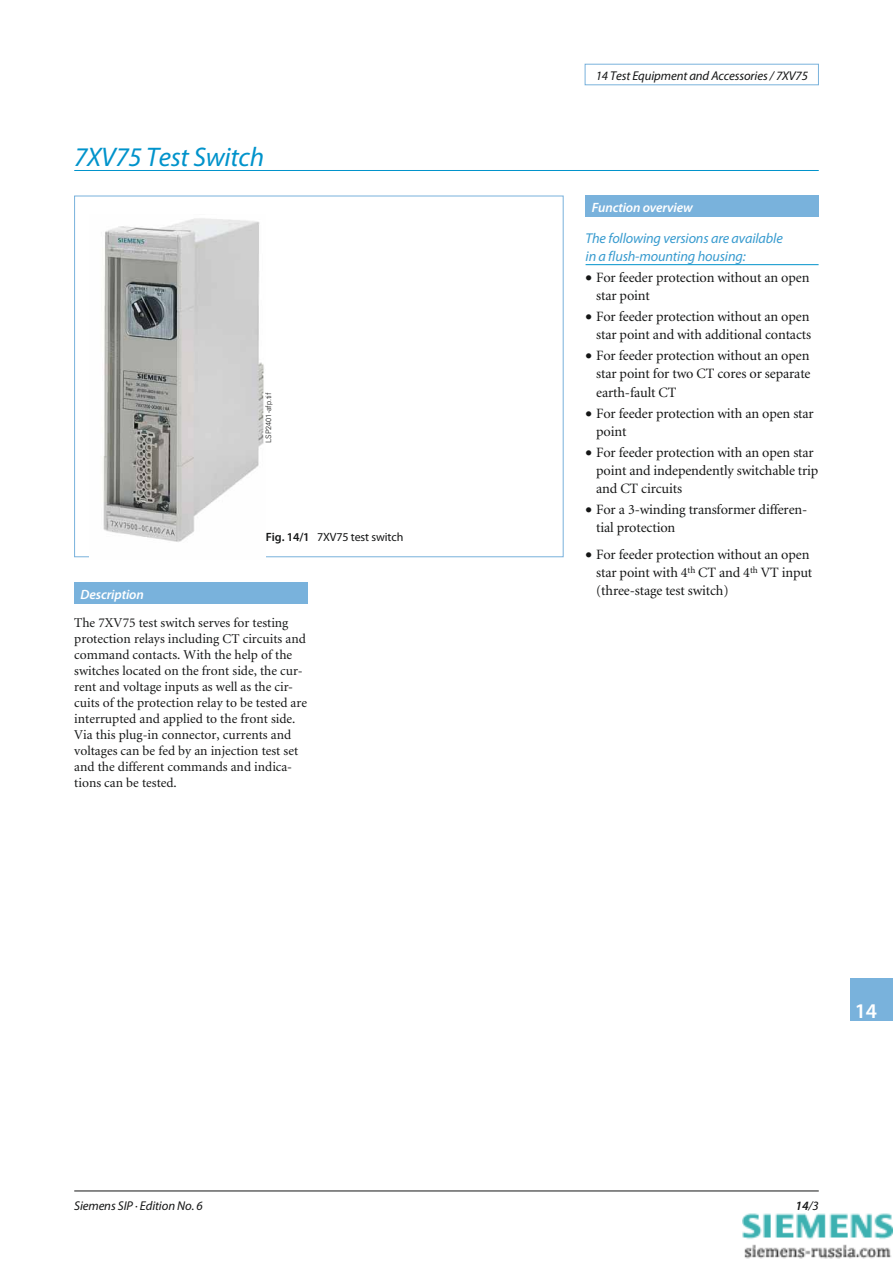
<style>
.page{position:relative;width:893px;height:1263px;background:#fff}
.page>*{position:absolute;margin:0;border:0;box-sizing:border-box;transform-origin:0 0}
.t1{font:italic 27px "Myriad Pro";letter-spacing:-.01em;color:#0093cb}
.t2{font:300 21px "Myriad Pro";color:#fff}
.t3{font:14.25px/18px "Minion";letter-spacing:-.01em;color:#151616}
.t4{font:italic 14.25px/18px "Myriad Pro";letter-spacing:-.01em;color:#389bcf}
.t5{font:13.5px/15.9px "Minion";color:#151616}
.t6{font:italic 300 13.5px "Myriad Pro";letter-spacing:-.01em;color:#fff}
.t7{font:italic 12.75px "Myriad Pro";letter-spacing:-.01em;color:#151616}
.t8{font:italic 300 12.75px "Myriad Pro";color:#151616}
.t9{font:12px "Myriad Pro";letter-spacing:-.01em;color:#151616}
.t10{font:300 7.5px "Univers";letter-spacing:-.01em;color:#151616}
.s1{font-weight:300}
.s2{font-weight:400}
</style>
<div class="page">
<hr style="left:74px;top:170px;width:744px;height:1px;background:#0093cb">
<div style="left:74px;top:583px;width:234px;height:21px;background:#79b2dc"></div>
<hr style="left:74px;top:1191px;width:744px;height:1px;background:#151616">
<div style="left:584px;top:64px;width:234px;height:21px;border:1px solid #79b2dc"></div>
<div style="left:850px;top:978px;width:42px;height:43px;background:#79b2dc"></div>
<div style="left:585px;top:196px;width:234px;height:21px;background:#79b2dc"></div>
<hr style="left:585px;top:264px;width:233px;height:1px;background:#0093cb">
<img style="left:103px;top:218px;width:161px;height:324px">
<img style="left:742px;top:1213px;width:150px;height:46px">
<h1 class="t1" style="left:74px;top:147px;width:191px">7XV75 Test Switch</h1>
<p class="t10" style="left:266px;top:443px;width:52px;rotate:-90deg">LSP2401-afp.tif</p>
<p class="t6" style="left:81px;top:589px;width:65px">Description</p>
<p class="t9" style="left:266px;top:530px;width:139px"><span class="s1">Fig. 14/1</span> 7XV75 test switch</p>
<p class="t5" style="left:74px;top:616px;width:234px">The 7XV75 test switch serves for testing protection relays including CT circuits and command contacts. With the help of the switches located on the front side, the cur&shy;rent and voltage inputs as well as the cir&shy;cuits of the protection relay to be tested are interrupted and applied to the front side.<br>Via this plug-in connector, currents and voltages can be fed by an injection test set and the different commands and indica&shy;tions can be tested.</p>
<p class="t7" style="left:74px;top:1201px;width:130px">Siemens SIP · Edition No. 6</p>
<p class="t7" style="left:595px;top:71px;width:214px">14 Test Equipment and Accessories / 7XV75</p>
<p class="t6" style="left:591px;top:202px;width:102px">Function overview</p>
<p class="t4" style="left:585px;top:230px;width:199px">The following versions are available in a flush-mounting housing:</p>
<p class="t3" style="left:596px;top:270px;width:215px;text-indent:-11px">• For feeder protection without an open star point</p>
<p class="t3" style="left:585px;top:309px;width:227px;text-align:right">• For feeder protection without an open star point and with additional contacts</p>
<p class="t3" style="left:596px;top:348px;width:216px;text-align:justify;text-indent:-11px">• For feeder protection without an open star point for two CT cores or separate earth-fault CT</p>
<p class="t3" style="left:596px;top:405px;width:219px;text-indent:-11px">• For feeder protection with an open star point</p>
<p class="t3" style="left:596px;top:444px;width:224px;text-indent:-11px">• For feeder protection with an open star point and independently switchable trip and CT circuits</p>
<p class="t3" style="left:596px;top:501px;width:213px;text-indent:-11px">• For a 3-winding transformer differen&shy;tial protection</p>
<p class="t3" style="left:596px;top:547px;width:217px;text-indent:-11px">• For feeder protection without an open star point with 4<sup>th</sup> CT and 4<sup>th</sup> VT input (three-stage test switch)</p>
<h2 class="t2" style="left:854px;top:1004px;width:24px">14</h2>
<p class="t8" style="left:795px;top:1201px;width:25px">14<span class="s2">/3</span></p>
</div>
